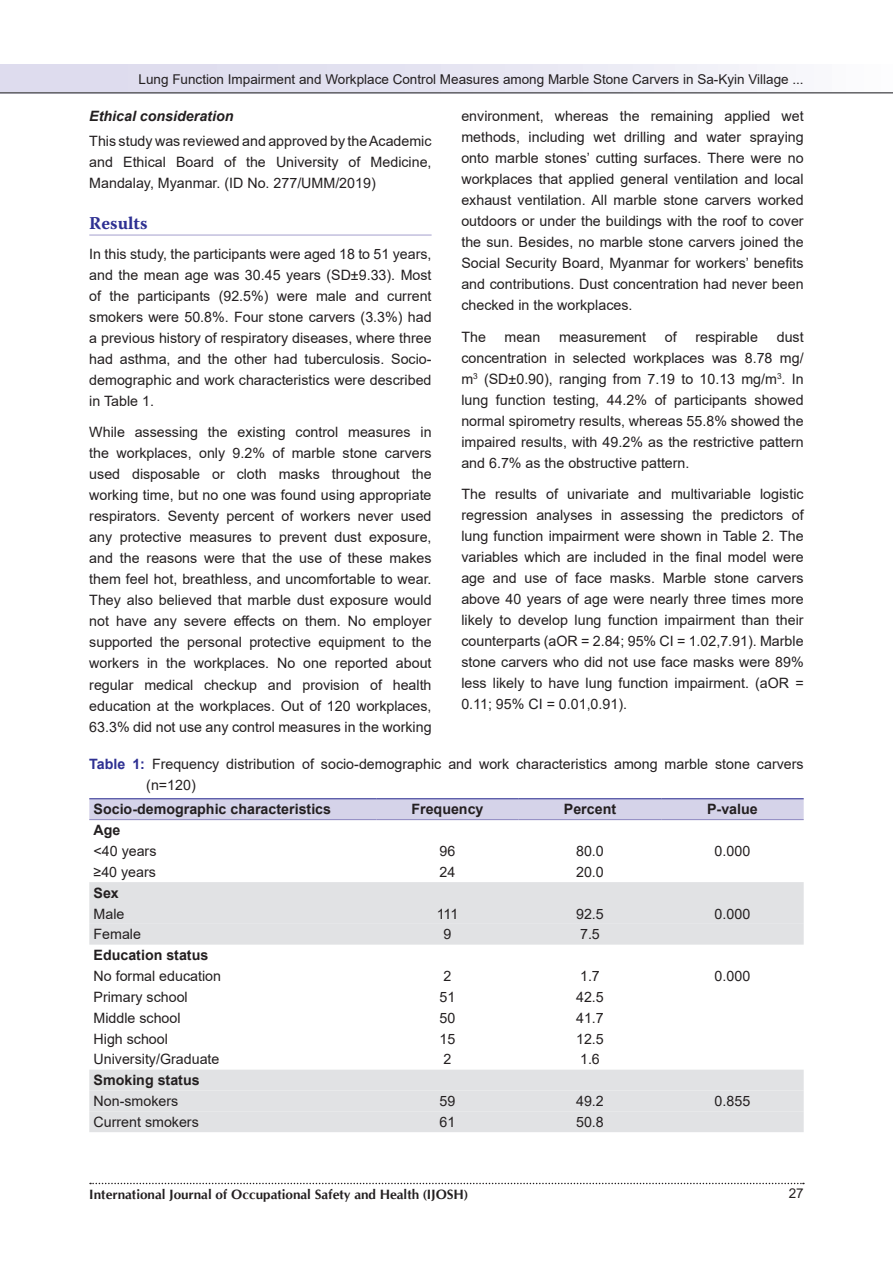
<style>
.page{position:relative;width:893px;height:1263px;background:#fff}
.page>*{position:absolute;margin:0;border:0;box-sizing:border-box;transform-origin:0 0}
.t1{font:700 18px "Warnock Pro";letter-spacing:.005em;color:#2e3092}
.t2{font:14.25px/21px "Arial";color:#231f20;text-align:justify}
.t3{font:700 14.25px "Arial";color:#231f20}
.t4{font:italic 700 14.25px "Arial";color:#231f20}
.t5{font:13.5px "Arial";color:#231f20}
.t6{font:700 13.5px "CG Omega";color:#231f20}
.s1{font-weight:700;color:#2e3092}
</style>
<div class="page">
<div style="left:0;top:65px;width:893px;height:29px;background:linear-gradient(to right,#d8d6eb,#f8f8fb)"></div>
<svg style="left:90px;top:1183px;width:714px;height:1px"></svg>
<hr style="left:0;top:92px;width:893px;height:2px;background:#636366">
<hr style="left:89px;top:234px;width:343px;height:2px;background:#c2bfde">
<div style="left:89px;top:799px;width:715px;height:20px;background:#d5d3e9"></div>
<svg style="left:89px;top:820px;width:715px;height:1px"></svg>
<div style="left:89px;top:882px;width:715px;height:21px;background:#e1e2e4"></div>
<svg style="left:89px;top:903px;width:715px;height:229px"></svg>
<hr style="left:89px;top:798px;width:287px;height:1px;background:#2e3092">
<hr style="left:376px;top:798px;width:143px;height:1px;background:#2e3092">
<hr style="left:519px;top:798px;width:142px;height:1px;background:#2e3092">
<hr style="left:661px;top:798px;width:143px;height:1px;background:#2e3092">
<hr style="left:89px;top:819px;width:287px;height:1px;background:#908ac2">
<hr style="left:376px;top:819px;width:143px;height:1px;background:#908ac2">
<hr style="left:519px;top:819px;width:142px;height:1px;background:#908ac2">
<hr style="left:661px;top:819px;width:143px;height:1px;background:#908ac2">
<p class="t5" style="left:139px;top:70px;width:667px">Lung Function Impairment and Workplace Control Measures among Marble Stone Carvers in Sa-Kyin Village ...</p>
<p class="t4" style="left:89px;top:106px;width:146px">Ethical consideration</p>
<p class="t2" style="left:89px;top:131px;width:344px">This study was reviewed and approved by the Academic and Ethical Board of the University of Medicine, Mandalay, Myanmar. (ID No. 277/UMM/2019)</p>
<p class="t1" style="left:89px;top:212px;width:60px">Results</p>
<p class="t2" style="left:89px;top:243px;width:344px">In this study, the participants were aged 18 to 51 years, and the mean age was 30.45 years (SD±9.33). Most of the participants (92.5%) were male and current smokers were 50.8%. Four stone carvers (3.3%) had a previous history of respiratory diseases, where three had asthma, and the other had tuberculosis. Socio&shy;demographic and work characteristics were described in Table 1.</p>
<p class="t2" style="left:89px;top:422px;width:344px">While assessing the existing control measures in the workplaces, only 9.2% of marble stone carvers used disposable or cloth masks throughout the working time, but no one was found using appropriate respirators. Seventy percent of workers never used any protective measures to prevent dust exposure, and the reasons were that the use of these makes them feel hot, breathless, and uncomfortable to wear.<br>They also believed that marble dust exposure would not have any severe effects on them. No employer supported the personal protective equipment to the workers in the workplaces. No one reported about regular medical checkup and provision of health education at the workplaces. Out of 120 workplaces, 63.3% did not use any control measures in the working</p>
<p class="t2" style="left:461px;top:105px;width:344px">environment, whereas the remaining applied wet methods, including wet drilling and water spraying onto marble stones’ cutting surfaces. There were no workplaces that applied general ventilation and local exhaust ventilation. All marble stone carvers worked outdoors or under the buildings with the roof to cover the sun. Besides, no marble stone carvers joined the Social Security Board, Myanmar for workers’ benefits and contributions. Dust concentration had never been checked in the workplaces.</p>
<p class="t2" style="left:461px;top:326px;width:26px">The</p>
<p class="t2" style="left:505px;top:326px;width:37px">mean</p>
<p class="t2" style="left:559px;top:326px;width:89px">measurement</p>
<p class="t2" style="left:665px;top:326px;width:13px">of</p>
<p class="t2" style="left:695px;top:326px;width:64px">respirable</p>
<p class="t2" style="left:461px;top:326px;width:344px;text-indent:315px">dust concentration in selected workplaces was 8.78 mg/ m<sup>3</sup> (SD±0.90), ranging from 7.19 to 10.13 mg/m<sup>3</sup>. In lung function testing, 44.2% of participants showed normal spirometry results, whereas 55.8% showed the impaired results, with 49.2% as the restrictive pattern and 6.7% as the obstructive pattern.</p>
<p class="t2" style="left:461px;top:484px;width:344px">The results of univariate and multivariable logistic regression analyses in assessing the predictors of lung function impairment were shown in Table 2. The variables which are included in the final model were age and use of face masks. Marble stone carvers above 40 years of age were nearly three times more likely to develop lung function impairment than their counterparts (aOR = 2.84; 95% CI = 1.02,7.91). Marble stone carvers who did not use face masks were 89% less likely to have lung function impairment. (aOR = 0.11; 95% CI = 0.01,0.91).</p>
<p class="t2" style="left:146px;top:753px;width:659px;text-indent:-57px"><span class="s1">Table 1:</span> Frequency distribution of socio-demographic and work characteristics among marble stone carvers (n=120)</p>
<p class="t3" style="left:94px;top:799px;width:239px">Socio-demographic characteristics</p>
<p class="t3" style="left:411px;top:799px;width:74px">Frequency</p>
<p class="t3" style="left:564px;top:799px;width:54px">Percent</p>
<p class="t3" style="left:707px;top:799px;width:52px">P-value</p>
<p class="t3" style="left:94px;top:820px;width:28px">Age</p>
<p class="t2" style="left:94px;top:840px;width:64px">&lt;40 years</p>
<p class="t2" style="left:440px;top:840px;width:17px">96</p>
<p class="t2" style="left:576px;top:840px;width:29px">80.0</p>
<p class="t2" style="left:715px;top:840px;width:37px">0.000</p>
<p class="t2" style="left:94px;top:861px;width:64px">≥40 years</p>
<p class="t2" style="left:440px;top:861px;width:17px">24</p>
<p class="t2" style="left:576px;top:861px;width:29px">20.0</p>
<p class="t3" style="left:94px;top:883px;width:27px">Sex</p>
<p class="t2" style="left:94px;top:903px;width:32px">Male</p>
<p class="t2" style="left:437px;top:903px;width:23px">111</p>
<p class="t2" style="left:576px;top:903px;width:29px">92.5</p>
<p class="t2" style="left:715px;top:903px;width:37px">0.000</p>
<p class="t2" style="left:94px;top:924px;width:49px">Female</p>
<p class="t2" style="left:444px;top:924px;width:9px">9</p>
<p class="t2" style="left:580px;top:924px;width:21px">7.5</p>
<p class="t3" style="left:94px;top:945px;width:116px">Education status</p>
<p class="t2" style="left:94px;top:965px;width:129px">No formal education</p>
<p class="t2" style="left:444px;top:965px;width:9px">2</p>
<p class="t2" style="left:580px;top:965px;width:21px">1.7</p>
<p class="t2" style="left:715px;top:965px;width:37px">0.000</p>
<p class="t2" style="left:94px;top:986px;width:96px">Primary school</p>
<p class="t2" style="left:440px;top:986px;width:17px">51</p>
<p class="t2" style="left:576px;top:986px;width:29px">42.5</p>
<p class="t2" style="left:94px;top:1007px;width:89px">Middle school</p>
<p class="t2" style="left:440px;top:1007px;width:17px">50</p>
<p class="t2" style="left:576px;top:1007px;width:29px">41.7</p>
<p class="t2" style="left:94px;top:1028px;width:76px">High school</p>
<p class="t2" style="left:440px;top:1028px;width:17px">15</p>
<p class="t2" style="left:576px;top:1028px;width:29px">12.5</p>
<p class="t2" style="left:94px;top:1049px;width:127px">University/Graduate</p>
<p class="t2" style="left:444px;top:1049px;width:9px">2</p>
<p class="t2" style="left:580px;top:1049px;width:21px">1.6</p>
<p class="t3" style="left:94px;top:1070px;width:108px">Smoking status</p>
<p class="t2" style="left:94px;top:1090px;width:86px">Non-smokers</p>
<p class="t2" style="left:440px;top:1090px;width:17px">59</p>
<p class="t2" style="left:576px;top:1090px;width:29px">49.2</p>
<p class="t2" style="left:715px;top:1090px;width:37px">0.855</p>
<p class="t2" style="left:94px;top:1111px;width:107px">Current smokers</p>
<p class="t2" style="left:440px;top:1111px;width:17px">61</p>
<p class="t2" style="left:576px;top:1111px;width:29px">50.8</p>
<p class="t6" style="left:89px;top:1185px;width:380px">International Journal of Occupational Safety and Health (IJOSH)</p>
<p class="t5" style="left:789px;top:1184px;width:17px">27</p>
</div>
